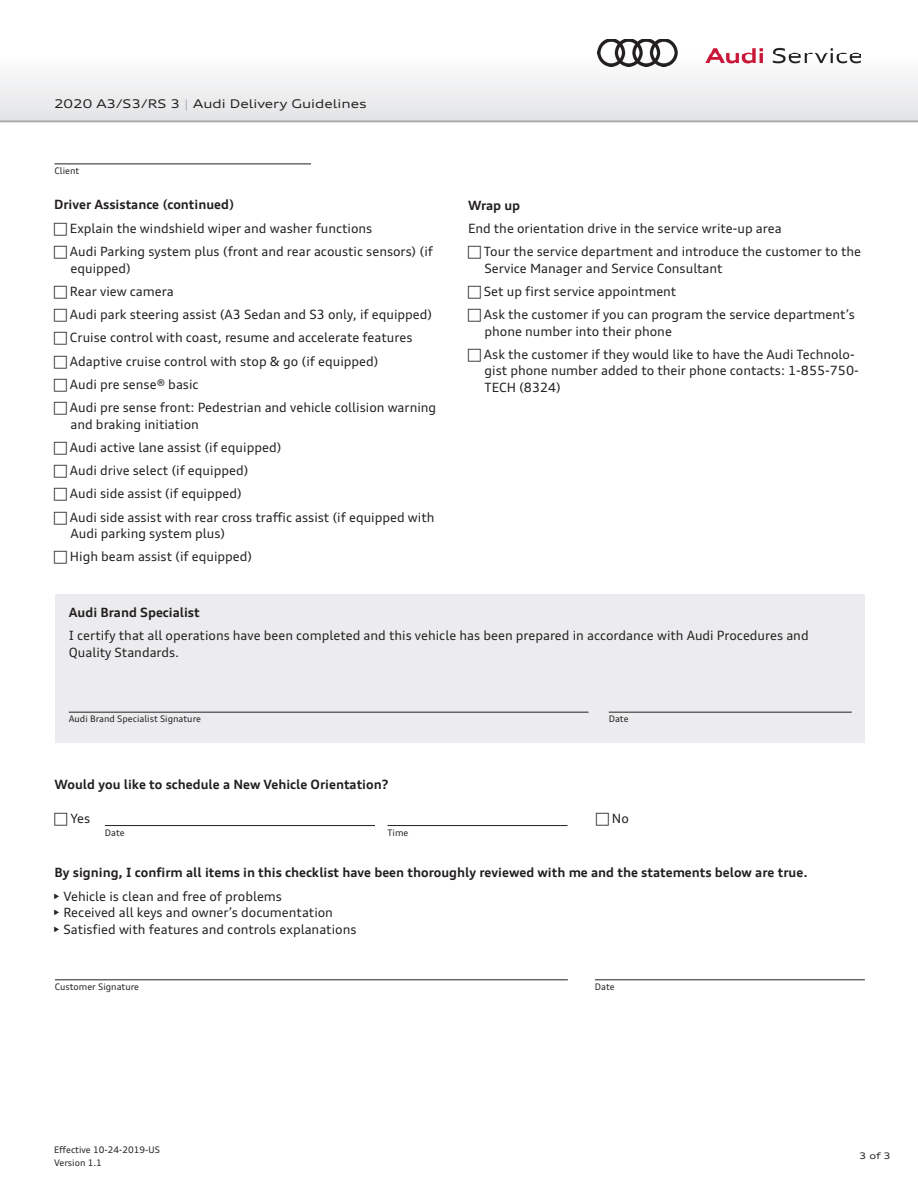
<style>
.page{position:relative;width:918px;height:1188px;background:#fff}
.page>*{position:absolute;margin:0;border:0;box-sizing:border-box;transform-origin:0 0}
.t1{font:12.75px/23.2px "Audi Type";color:#231f20}
.t2{font:700 12.75px "Audi Type";color:#231f20}
.t3{font:expanded 12px "Audi Type";color:#231f20}
.t4{font:9px/13.5px "Audi Type";color:#231f20}
.t5{font:expanded 9px "Audi Type";color:#231f20}
.s1{color:#a8a9ad}
</style>
<div class="page">
<svg style="left:0;top:77px;width:918px;height:44px"></svg>
<hr style="left:0;top:121px;width:918px;height:1px;background:#a8a9ad">
<hr style="left:55px;top:164px;width:256px;height:1px;background:#231f20">
<img style="left:597px;top:39px;width:264px;height:28px">
<hr style="left:55px;top:979px;width:513px;height:1px;background:#231f20">
<hr style="left:595px;top:979px;width:270px;height:1px;background:#231f20">
<div style="left:55px;top:594px;width:810px;height:148px;background:#ececee"></div>
<hr style="left:69px;top:712px;width:520px;height:1px;background:#231f20">
<hr style="left:609px;top:712px;width:243px;height:1px;background:#231f20">
<hr style="left:105px;top:825px;width:270px;height:1px;background:#231f20">
<hr style="left:388px;top:825px;width:180px;height:1px;background:#231f20">
<p class="t3" style="left:54px;top:96px;width:314px">2020 A3/S3/RS 3 <span class="s1">|</span> Audi Delivery Guidelines</p>
<p class="t4" style="left:55px;top:164px;width:26px">Client</p>
<p class="t2" style="left:54px;top:197px;width:182px">Driver Assistance (continued)</p>
<p class="t1" style="left:70px;top:216px;width:364px">Explain the windshield wiper and washer functions<br>Audi Parking system plus (front and rear acoustic sensors) (if</p>
<p class="t1" style="left:70px;top:256px;width:368px">equipped)<br>Rear view camera<br>Audi park steering assist (A3 Sedan and S3 only, if equipped)<br>Cruise control with coast, resume and accelerate features Adaptive cruise control with stop &amp; go (if equipped)<br>Audi pre sense® basic<br>Audi pre sense front: Pedestrian and vehicle collision warning</p>
<p class="t1" style="left:70px;top:412px;width:366px">and braking initiation<br>Audi active lane assist (if equipped)<br>Audi drive select (if equipped)<br>Audi side assist (if equipped)<br>Audi side assist with rear cross traffic assist (if equipped with</p>
<p class="t1" style="left:70px;top:522px;width:184px">Audi parking system plus)<br>High beam assist (if equipped)</p>
<p class="t2" style="left:468px;top:197px;width:54px">Wrap up</p>
<p class="t1" style="left:484px;top:216px;width:379px;text-indent:-16px">End the orientation drive in the service write-up area<br>Tour the service department and introduce the customer to the</p>
<p class="t1" style="left:484px;top:256px;width:373px">Service Manager and Service Consultant<br>Set up first service appointment<br>Ask the customer if you can program the service department’s</p>
<p class="t1" style="left:484px;top:319px;width:372px">phone number into their phone<br>Ask the customer if they would like to have the Audi Technolo-</p>
<p class="t1" style="left:485px;top:362px;width:376px;line-height:16.5px">gist phone number added to their phone contacts: 1-855-750-<br>TECH (8324)</p>
<p class="t2" style="left:69px;top:604px;width:133px">Audi Brand Specialist</p>
<p class="t1" style="left:69px;top:627px;width:741px;line-height:16.5px">I certify that all operations have been completed and this vehicle has been prepared in accordance with Audi Procedures and<br>Quality Standards.</p>
<p class="t4" style="left:69px;top:712px;width:134px">Audi Brand Specialist Signature</p>
<p class="t4" style="left:609px;top:712px;width:21px">Date</p>
<p class="t2" style="left:55px;top:776px;width:336px">Would you like to schedule a New Vehicle Orientation?</p>
<p class="t1" style="left:70px;top:807px;width:21px">Yes</p>
<p class="t1" style="left:612px;top:807px;width:18px">No</p>
<p class="t4" style="left:105px;top:826px;width:21px">Date</p>
<p class="t4" style="left:388px;top:826px;width:22px">Time</p>
<p class="t2" style="left:55px;top:865px;width:755px">By signing, I confirm all items in this checklist have been thoroughly reviewed with me and the statements below are true.</p>
<p class="t1" style="left:53px;top:884px;width:231px">• Vehicle is clean and free of problems</p>
<p class="t1" style="left:53px;top:901px;width:282px">• Received all keys and owner’s documentation</p>
<p class="t1" style="left:53px;top:917px;width:305px">• Satisfied with features and controls explanations</p>
<p class="t4" style="left:55px;top:980px;width:86px">Customer Signature</p>
<p class="t4" style="left:595px;top:980px;width:21px">Date</p>
<p class="t4" style="left:54px;top:1143px;width:107px">Effective 10-24-2019-US<br>Version 1.1</p>
<p class="t5" style="left:859px;top:1149px;width:33px">3 of 3</p>
</div>
